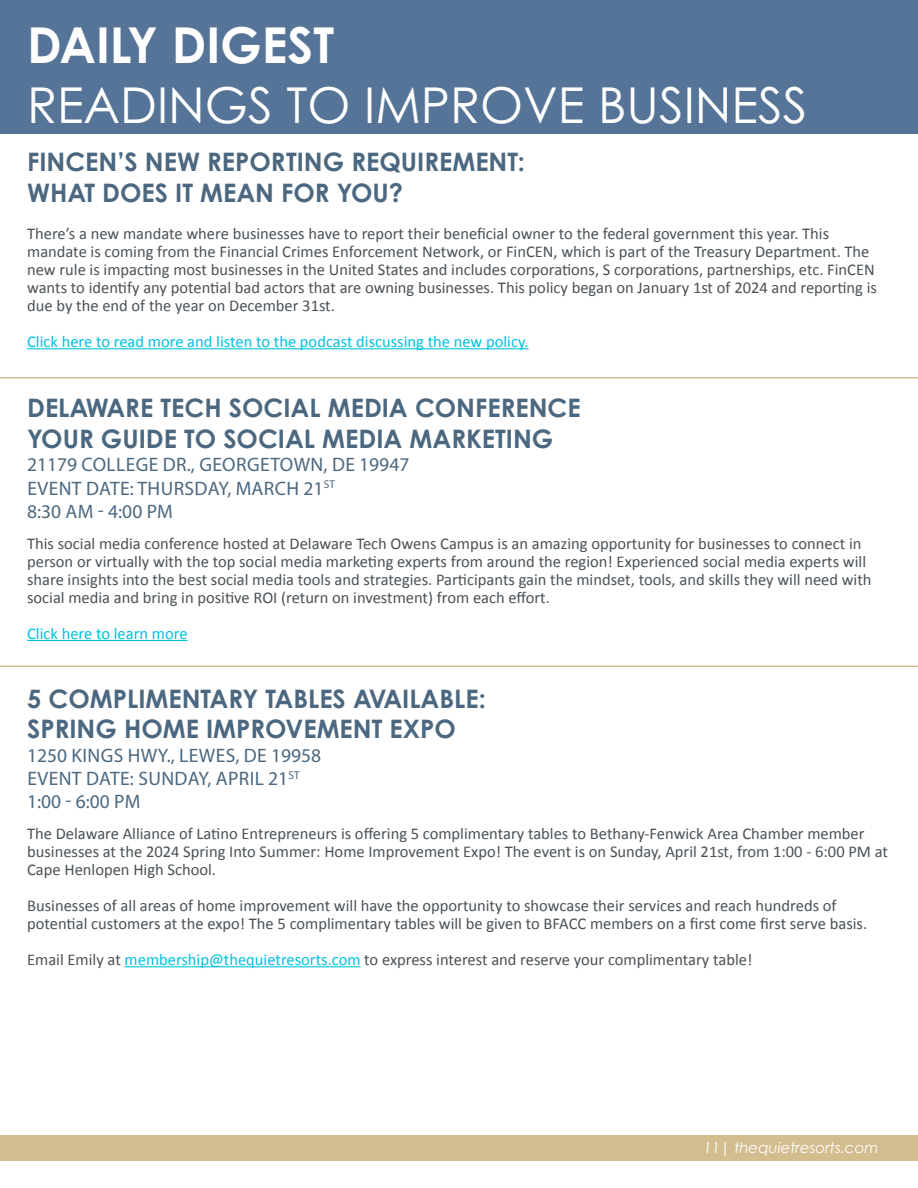
<style>
.page{position:relative;width:918px;height:1188px;background:#fff}
.page>*{position:absolute;margin:0;border:0;box-sizing:border-box;transform-origin:0 0}
.t1{font:49.5px "Century Gothic Pro";color:#fff}
.t2{font:700 49.5px "Century Gothic Pro";color:#fff}
.t3{font:700 25.5px/30.6px "Century Gothic Pro";color:#4b6880}
.t4{font:19.5px/23.4px "Myriad Pro";letter-spacing:.02em;color:#4b6880}
.t5{font:16.5px/18px "Calibri";color:#4a5156}
.t6{font:16.5px "Calibri";color:#00c0e1}
.t7{font:italic 15px "Century Gothic Pro";color:#fff}
.s1{color:#00c0e1}
</style>
<div class="page">
<div style="left:0;top:0;width:918px;height:133px;background:#557497"></div>
<div style="left:0;top:1136px;width:918px;height:25px;background:#d3bc8e"></div>
<hr style="left:27px;top:348px;width:502px;height:1px;background:#00c0e1">
<hr style="left:27px;top:640px;width:161px;height:1px;background:#00c0e1">
<hr style="left:125px;top:966px;width:236px;height:1px;background:#00c0e1">
<hr style="left:0;top:377px;width:918px;height:2px;background:#d3bc8e">
<hr style="left:0;top:666px;width:918px;height:1px;background:#d3bc8e">
<h1 class="t2" style="left:27px;top:15px;width:309px">DAILY DIGEST</h1>
<h1 class="t1" style="left:27px;top:75px;width:782px">READINGS TO IMPROVE BUSINESS</h1>
<h2 class="t3" style="left:27px;top:146px;width:499px">FINCEN’S NEW REPORTING REQUIREMENT:<br>WHAT DOES IT MEAN FOR YOU?</h2>
<p class="t5" style="left:27px;top:224px;width:851px">There’s a new mandate where businesses have to report their beneficial owner to the federal government this year. This mandate is coming from the Financial Crimes Enforcement Network, or FinCEN, which is part of the Treasury Department. The new rule is impacting most businesses in the United States and includes corporations, S corporations, partnerships, etc. FinCEN wants to identify any potential bad actors that are owning businesses. This policy began on January 1st of 2024 and reporting is due by the end of the year on December 31st.</p>
<p class="t6" style="left:27px;top:330px;width:503px">Click here to read more and listen to the podcast discussing the new policy.</p>
<h2 class="t3" style="left:27px;top:392px;width:555px">DELAWARE TECH SOCIAL MEDIA CONFERENCE<br>YOUR GUIDE TO SOCIAL MEDIA MARKETING</h2>
<p class="t4" style="left:27px;top:453px;width:384px">21179 COLLEGE DR., GEORGETOWN, DE 19947<br>EVENT DATE: THURSDAY, MARCH 21<sup>ST<br></sup>8:30 AM - 4:00 PM</p>
<p class="t5" style="left:27px;top:534px;width:846px">This social media conference hosted at Delaware Tech Owens Campus is an amazing opportunity for businesses to connect in person or virtually with the top social media marketing experts from around the region! Experienced social media experts will share insights into the best social media tools and strategies. Participants gain the mindset, tools, and skills they will need with social media and bring in positive ROI (return on investment) from each effort.</p>
<p class="t6" style="left:27px;top:622px;width:162px">Click here to learn more</p>
<h2 class="t3" style="left:27px;top:683px;width:460px">5 COMPLIMENTARY TABLES AVAILABLE:<br>SPRING HOME IMPROVEMENT EXPO</h2>
<p class="t4" style="left:27px;top:743px;width:296px">1250 KINGS HWY., LEWES, DE 19958<br>EVENT DATE: SUNDAY, APRIL 21<sup>ST<br></sup>1:00 - 6:00 PM</p>
<p class="t5" style="left:27px;top:824px;width:862px">The Delaware Alliance of Latino Entrepreneurs is offering 5 complimentary tables to Bethany-Fenwick Area Chamber member businesses at the 2024 Spring Into Summer: Home Improvement Expo! The event is on Sunday, April 21st, from 1:00 - 6:00 PM at<br>Cape Henlopen High School.</p>
<p class="t5" style="left:27px;top:896px;width:842px">Businesses of all areas of home improvement will have the opportunity to showcase their services and reach hundreds of potential customers at the expo! The 5 complimentary tables will be given to BFACC members on a first come first serve basis.</p>
<p class="t5" style="left:27px;top:950px;width:727px">Email Emily at <span class="s1">membership@thequietresorts.com</span> to express interest and reserve your complimentary table!</p>
<p class="t7" style="left:704px;top:1139px;width:177px">11| thequietresorts.com</p>
</div>
